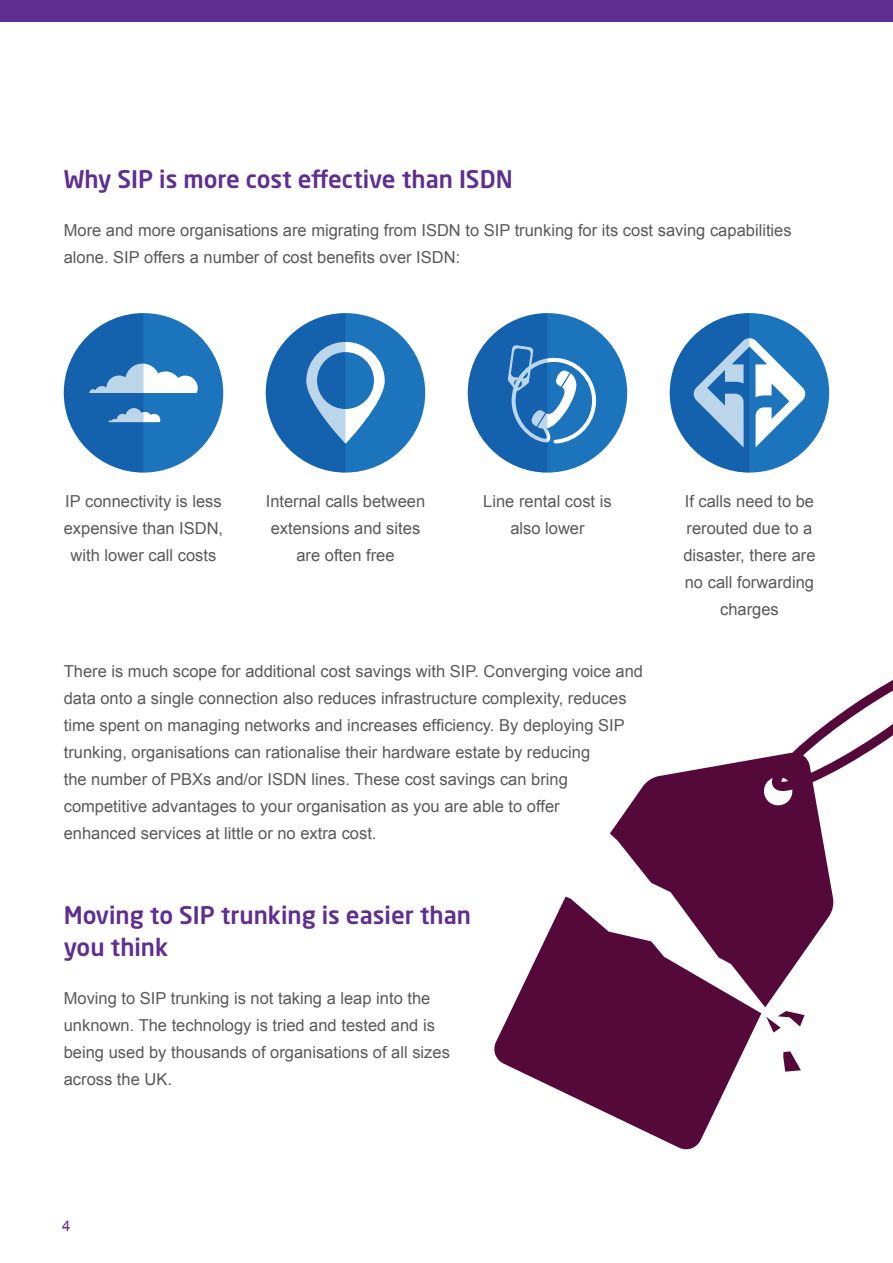
<style>
.page{position:relative;width:893px;height:1263px;background:#fff}
.page>*{position:absolute;margin:0;border:0;box-sizing:border-box;transform-origin:0 0}
.t1{font:500 24px/31.5px "Neo Sans Std";color:#5e2f90}
.t2{font:16.5px/27px "Arial";color:#58595b;text-align:center}
.t3{font:15px "Arial";color:#5e2f90}
</style>
<div class="page">
<div style="left:0;top:0;width:893px;height:21px;background:#5e2f90"></div>
<div style="left:670px;top:313px;width:159px;height:160px;background:#1c75bc;border-radius:50%"></div>
<div style="left:468px;top:313px;width:159px;height:160px;background:#1c75bc;border-radius:50%"></div>
<div style="left:266px;top:313px;width:159px;height:160px;background:#1c75bc;border-radius:50%"></div>
<div style="left:64px;top:313px;width:159px;height:160px;background:#1c75bc;border-radius:50%"></div>
<svg style="left:64px;top:313px;width:134px;height:160px"></svg>
<svg style="left:266px;top:313px;width:119px;height:160px"></svg>
<svg style="left:468px;top:313px;width:128px;height:160px"></svg>
<svg style="left:670px;top:313px;width:136px;height:160px"></svg>
<svg style="left:610px;top:680px;width:283px;height:327px"></svg>
<svg style="left:494px;top:896px;width:267px;height:254px;fill:#55093a"></svg>
<svg style="left:766px;top:1011px;width:38px;height:21px"></svg>
<svg style="left:783px;top:1051px;width:18px;height:21px"></svg>
<h1 class="t1" style="left:64px;top:163px;width:450px">Why SIP is more cost effective than ISDN</h1>
<p class="t2" style="left:64px;top:217px;width:729px;text-align:left">More and more organisations are migrating from ISDN to SIP trunking for its cost saving capabilities alone. SIP offers a number of cost benefits over ISDN:</p>
<p class="t2" style="left:64px;top:488px;width:161px">IP connectivity is less expensive than ISDN, with lower call costs</p>
<p class="t2" style="left:266px;top:488px;width:161px">Internal calls between extensions and sites are often free</p>
<p class="t2" style="left:483px;top:488px;width:130px">Line rental cost is also lower</p>
<p class="t2" style="left:683px;top:488px;width:134px">If calls need to be rerouted due to a disaster, there are no call forwarding charges</p>
<p class="t2" style="left:64px;top:658px;width:581px;text-align:left">There is much scope for additional cost savings with SIP. Converging voice and data onto a single connection also reduces infrastructure complexity, reduces time spent on managing networks and increases efficiency. By deploying SIP trunking, organisations can rationalise their hardware estate by reducing<br>the number of PBXs and/or ISDN lines. These cost savings can bring competitive advantages to your organisation as you are able to offer<br>enhanced services at little or no extra cost.</p>
<h1 class="t1" style="left:64px;top:899px;width:409px">Moving to SIP trunking is easier than you think</h1>
<p class="t2" style="left:64px;top:985px;width:388px;text-align:left">Moving to SIP trunking is not taking a leap into the unknown. The technology is tried and tested and is being used by thousands of organisations of all sizes across the UK.</p>
<p class="t3" style="left:62px;top:1216px;width:10px">4</p>
</div>
